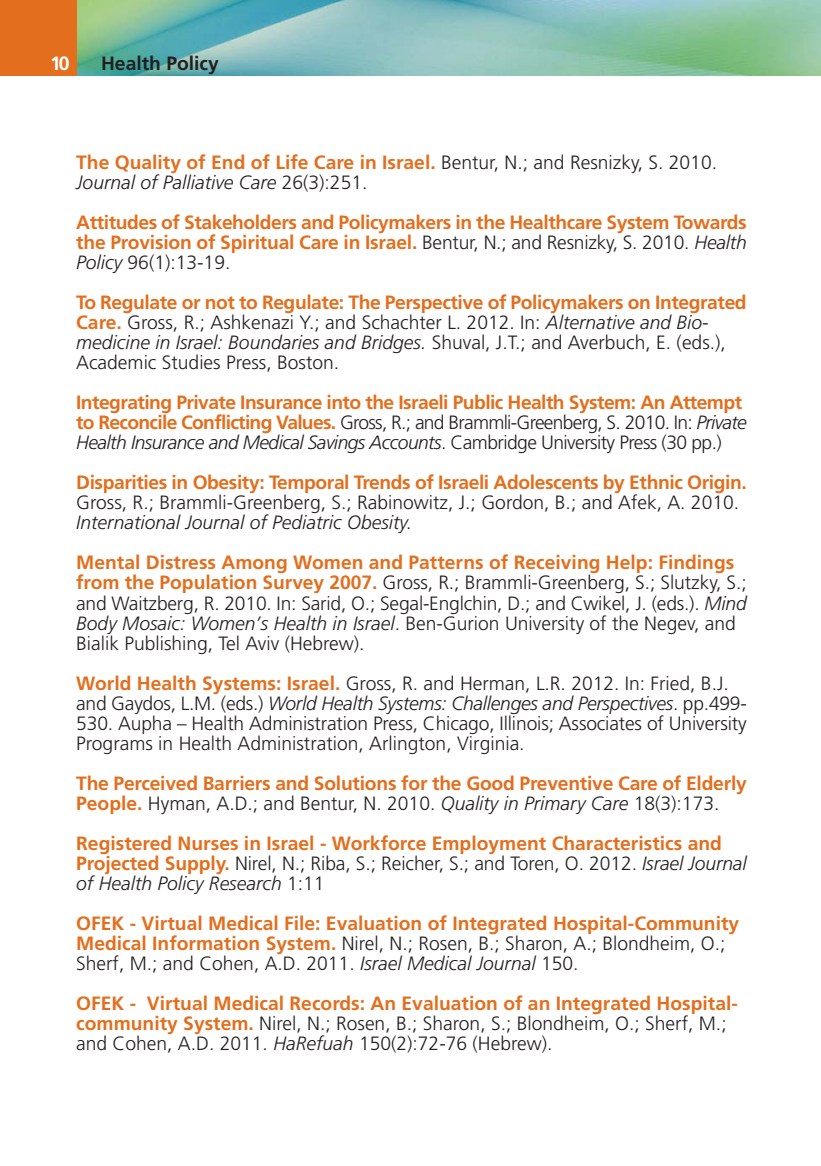
<style>
.page{position:relative;width:821px;height:1166px;background:#fff}
.page>*{position:absolute;margin:0;border:0;box-sizing:border-box;transform-origin:0 0}
.t1{font:300 19.25px/19.9px "Frutiger";color:#231f20}
.t2{font:700 19.25px/19.9px "Frutiger";letter-spacing:-.01em;color:#e36f1e}
.t3{font:700 19.25px/19.9px "Frutiger";letter-spacing:-.03em;color:#e36f1e}
.t4{font:700 19.25px "Frutiger";color:#231f20}
.t5{font:700 19.25px "Frutiger";color:#fff}
.s1{font-weight:700;color:#e36f1e}
.s2{font-style:italic}
.s3{font-weight:300;color:#231f20}
.s4{font-weight:300;font-style:italic;color:#231f20}
</style>
<div class="page">
<img style="left:76px;top:0;width:744px;height:76px">
<div style="left:0;top:0;width:76px;height:76px;background:#e36f1e"></div>
<p class="t5" style="left:50px;top:56px;width:21px">10</p>
<p class="t4" style="left:101px;top:56px;width:119px">Health Policy</p>
<p class="t1" style="left:76px;top:154px;width:642px"><span class="s1">The Quality of End of Life Care in Israel.</span> Bentur, N.; and Resnizky, S. 2010.<br><span class="s2">Journal of Palliative Care</span> 26(3):251.</p>
<p class="t2" style="left:76px;top:214px;width:671px;text-align:justify">Attitudes of Stakeholders and Policymakers in the Healthcare System Towards the Provision of Spiritual Care in Israel. <span class="s3">Bentur, N.; and Resnizky, S. 2010.</span> <span class="s4">Health Policy</span> <span class="s3">96(1):13-19.</span></p>
<p class="t1" style="left:76px;top:294px;width:671px"><span class="s1">To Regulate or not to Regulate: The Perspective of Policymakers on Integrated Care.</span> Gross, R.; Ashkenazi Y.; and Schachter L. 2012. In: <span class="s2">Alternative and Bio&shy;medicine in Israel: Boundaries and Bridges.</span> Shuval, J.T.; and Averbuch, E. (eds.), Academic Studies Press, Boston.</p>
<p class="t3" style="left:76px;top:394px;width:671px">Integrating Private Insurance into the Israeli Public Health System: An Attempt to Reconcile Conflicting Values. <span class="s3">Gross, R.; and Brammli-Greenberg, S. 2010. In:</span> <span class="s4">Private<br>Health Insurance and Medical Savings Accounts</span><span class="s3">. Cambridge University Press (30 pp.)</span></p>
<p class="t2" style="left:76px;top:474px;width:671px">Disparities in Obesity: Temporal Trends of Israeli Adolescents by Ethnic Origin.</p>
<p class="t1" style="left:76px;top:494px;width:664px">Gross, R.; Brammli-Greenberg, S.; Rabinowitz, J.; Gordon, B.; and Afek, A. 2010.<br><span class="s2">International Journal of Pediatric Obesity</span>.</p>
<p class="t1" style="left:76px;top:554px;width:671px"><span class="s1">Mental Distress Among Women and Patterns of Receiving Help: Findings from the Population Survey 2007.</span> Gross, R.; Brammli-Greenberg, S.; Slutzky, S.; and Waitzberg, R. 2010. In: Sarid, O.; Segal-Englchin, D.; and Cwikel, J. (eds.). <span class="s2">Mind Body Mosaic: Women’s Health in Israel</span>. Ben-Gurion University of the Negev, and Bialik Publishing, Tel Aviv (Hebrew).</p>
<p class="t1" style="left:76px;top:674px;width:671px"><span class="s1">World Health Systems: Israel.</span> Gross, R. and Herman, L.R. 2012. In: Fried, B.J. and Gaydos, L.M. (eds.) <span class="s2">World Health Systems: Challenges and Perspectives</span>. pp.499- 530. Aupha – Health Administration Press, Chicago, Illinois; Associates of University Programs in Health Administration, Arlington, Virginia.</p>
<p class="t2" style="left:76px;top:775px;width:671px">The Perceived Barriers and Solutions for the Good Preventive Care of Elderly<br>People. <span class="s3">Hyman, A.D.; and Bentur, N. 2010.</span> <span class="s4">Quality in Primary Care</span> <span class="s3">18(3):173.</span></p>
<p class="t2" style="left:76px;top:835px;width:671px">Registered Nurses in Israel - Workforce Employment Characteristics and<br>Projected Supply. <span class="s3">Nirel, N.; Riba, S.; Reicher, S.; and Toren, O. 2012.</span> <span class="s4">Israel Journal of Health Policy Research</span> <span class="s3">1:11</span></p>
<p class="t2" style="left:76px;top:915px;width:664px">OFEK - Virtual Medical File: Evaluation of Integrated Hospital-Community<br>Medical Information System. <span class="s3">Nirel, N.; Rosen, B.; Sharon, A.; Blondheim, O.;<br>Sherf, M.; and Cohen, A.D. 2011.</span> <span class="s4">Israel Medical Journal</span> <span class="s3">150.</span></p>
<p class="t1" style="left:76px;top:995px;width:662px"><span class="s1">OFEK - Virtual Medical Records: An Evaluation of an Integrated Hospital&shy;community System.</span> Nirel, N.; Rosen, B.; Sharon, S.; Blondheim, O.; Sherf, M.; and Cohen, A.D. 2011. <span class="s2">HaRefuah</span> 150(2):72-76 (Hebrew).</p>
</div>
